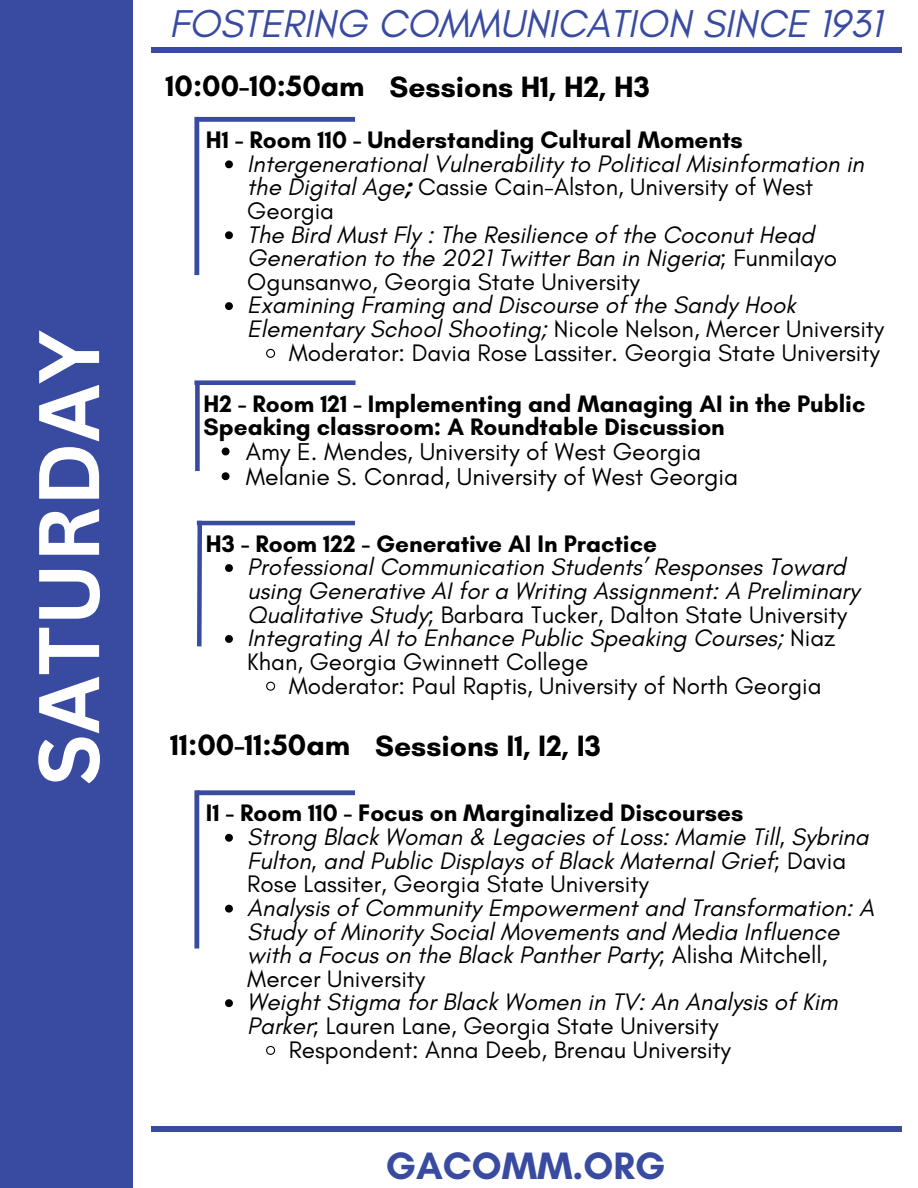
<style>
.page{position:relative;width:918px;height:1188px;background:#fff}
.page>*{position:absolute;margin:0;border:0;box-sizing:border-box;transform-origin:0 0}
.t1{font:700 84px "Canva Sans";color:#fff}
.t2{font:italic 39.6px "Glacial Indifference";color:#394ba1}
.t3{font:700 38.85px "Glacial Indifference";color:#394ba1}
.t4{font:700 30px "Glacial Indifference";color:#000}
.t5{font:24.75px "Glacial Indifference";color:#000}
.t6{font:italic 24.3px/23.7px "Glacial Indifference";color:#000}
.t7{font:700 24.3px/23.7px "Glacial Indifference";color:#000}
.t8{font:24.3px "Glacial Indifference";color:#000}
.s1{font-weight:700;font-style:normal}
.s2{font-style:normal}
</style>
<div class="page">
<div style="left:0;top:0;width:133px;height:1188px;background:#394ba1"></div>
<div style="left:151px;top:48px;width:750px;height:5px;background:#394ba1"></div>
<div style="left:151px;top:1127px;width:750px;height:5px;background:#394ba1"></div>
<div style="left:194px;top:117px;width:5px;height:158px;background:#394ba1"></div>
<svg style="left:225px;top:160px;width:8px;height:8px"></svg>
<svg style="left:225px;top:231px;width:8px;height:8px"></svg>
<svg style="left:225px;top:302px;width:8px;height:8px"></svg>
<svg style="left:266px;top:348px;width:10px;height:10px"></svg>
<div style="left:197px;top:117px;width:158px;height:5px;background:#394ba1"></div>
<div style="left:194px;top:790px;width:5px;height:159px;background:#394ba1"></div>
<svg style="left:225px;top:834px;width:8px;height:8px"></svg>
<svg style="left:225px;top:905px;width:8px;height:8px"></svg>
<svg style="left:225px;top:999px;width:8px;height:8px"></svg>
<svg style="left:266px;top:1045px;width:10px;height:10px"></svg>
<div style="left:197px;top:790px;width:158px;height:5px;background:#394ba1"></div>
<div style="left:195px;top:383px;width:5px;height:88px;background:#394ba1"></div>
<svg style="left:222px;top:448px;width:8px;height:7px"></svg>
<svg style="left:222px;top:472px;width:8px;height:8px"></svg>
<div style="left:194px;top:380px;width:161px;height:5px;background:#394ba1"></div>
<svg style="left:225px;top:564px;width:8px;height:8px"></svg>
<svg style="left:225px;top:635px;width:8px;height:8px"></svg>
<svg style="left:266px;top:681px;width:10px;height:10px"></svg>
<hr style="left:197px;top:521px;width:158px;height:4px;background:#394ba1">
<svg style="left:196px;top:520px;width:8px;height:127px"></svg>
<h4 class="t1" style="left:9px;top:786px;width:457px;rotate:-90deg">SATURDAY</h4>
<h1 class="t2" style="left:169px;top:0;width:714px">FOSTERING COMMUNICATION SINCE 1931</h1>
<h4 class="t4" style="left:166px;top:67px;width:200px">10:00-10:50am</h4>
<p class="t4" style="left:389px;top:68px;width:262px">Sessions H1, H2, H3</p>
<p class="t7" style="left:206px;top:128px;width:538px">H1 - Room 110 - Understanding Cultural Moments</p>
<h5 class="t6" style="left:247px;top:151px;width:618px">Intergenerational Vulnerability to Political Misinformation in the Digital Age<span class="s1">;</span> <span class="s2">Cassie Cain-Alston, University of West<br>Georgia</span></h5>
<p class="t6" style="left:247px;top:222px;width:592px">The Bird Must Fly : The Resilience of the Coconut Head<br>Generation to the 2021 Twitter Ban in Nigeria<span class="s2">; Funmilayo<br>Ogunsanwo, Georgia State University</span></p>
<p class="t6" style="left:247px;top:293px;width:638px">Examining Framing and Discourse of the Sandy Hook<br>Elementary School Shooting; <span class="s2">Nicole Nelson, Mercer University</span></p>
<p class="t8" style="left:289px;top:338px;width:593px">Moderator: Davia Rose Lassiter. Georgia State University</p>
<p class="t7" style="left:204px;top:391px;width:663px">H2 - Room 121 - Implementing and Managing AI in the Public<br>Speaking classroom: A Roundtable Discussion</p>
<h5 class="t5" style="left:246px;top:436px;width:457px">Amy E. Mendes, University of West Georgia</h5>
<p class="t5" style="left:246px;top:461px;width:494px">Melanie S. Conrad, University of West Georgia</p>
<p class="t7" style="left:206px;top:531px;width:453px">H3 - Room 122 - Generative AI In Practice</p>
<p class="t6" style="left:247px;top:555px;width:614px">Professional Communication Students’ Responses Toward using Generative AI for a Writing Assignment: A Preliminary<br>Qualitative Study<span class="s2">; Barbara Tucker, Dalton State University</span></p>
<h4 class="t6" style="left:247px;top:626px;width:590px">Integrating AI to Enhance Public Speaking Courses; <span class="s2">Niaz<br>Khan, Georgia Gwinnett College</span></h4>
<h4 class="t8" style="left:289px;top:670px;width:534px">Moderator: Paul Raptis, University of North Georgia</h4>
<p class="t4" style="left:170px;top:726px;width:181px">11:00-11:50am</p>
<p class="t4" style="left:375px;top:728px;width:227px">Sessions I1, I2, I3</p>
<p class="t7" style="left:206px;top:801px;width:539px">I1 - Room 110 - Focus on Marginalized Discourses</p>
<p class="t6" style="left:247px;top:825px;width:623px">Strong Black Woman &amp; Legacies of Loss: Mamie Till, Sybrina<br>Fulton, and Public Displays of Black Maternal Grief<span class="s2">; Davia<br>Rose Lassiter, Georgia State University</span></p>
<p class="t6" style="left:247px;top:896px;width:628px">Analysis of Community Empowerment and Transformation: A Study of Minority Social Movements and Media Influence with a Focus on the Black Panther Party<span class="s2">; Alisha Mitchell, Mercer University</span></p>
<h5 class="t6" style="left:247px;top:990px;width:592px">Weight Stigma for Black Women in TV: An Analysis of Kim<br>Parker<span class="s2">; Lauren Lane, Georgia State University</span></h5>
<p class="t8" style="left:289px;top:1035px;width:444px">Respondent: Anna Deeb, Brenau University</p>
<h3 class="t3" style="left:386px;top:1142px;width:281px">GACOMM.ORG</h3>
</div>
